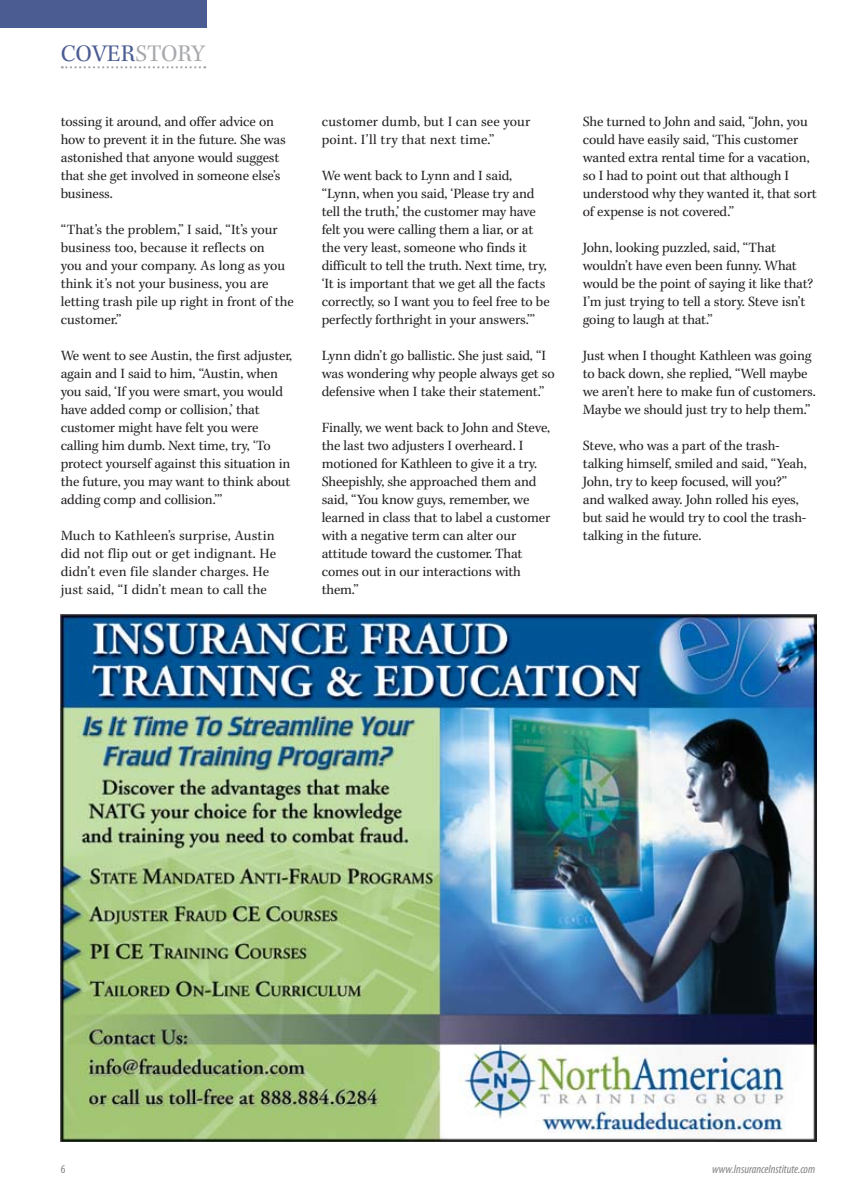
<style>
.page{position:relative;width:864px;height:1202px;background:#fff}
.page>*{position:absolute;margin:0;border:0;box-sizing:border-box;transform-origin:0 0}
.t1{font:24px "Kepler";color:#4b5c92}
.t2{font:24px "Kepler";color:#a7a9ac}
.t3{font:14.25px/18px "Kepler";letter-spacing:-.01em;color:#231f20}
.t4{font:14.25px/18px "Kepler";letter-spacing:.01em;color:#231f20}
.t5{font:italic condensed 12px "Myriad Pro";color:#808284}
</style>
<div class="page">
<div style="left:0;top:0;width:206px;height:27px;background:#4b5c92"></div>
<svg style="left:62px;top:66px;width:143px;height:2px"></svg>
<img style="left:61px;top:614px;width:756px;height:527px">
<h1 class="t1" style="left:61px;top:40px;width:31px">Cover</h1>
<h1 class="t2" style="left:136px;top:40px;width:15px">story</h1>
<p class="t3" style="left:61px;top:113px;width:227px">tossing it around, and offer advice on how to prevent it in the future. She was astonished that anyone would suggest that she get involved in someone else’s business.</p>
<p class="t3" style="left:61px;top:221px;width:235px">“That’s the problem,” I said, “It’s your business too, because it reflects on<br>you and your company. As long as you think it’s not your business, you are letting trash pile up right in front of the customer.”</p>
<p class="t3" style="left:61px;top:347px;width:233px">We went to see Austin, the first adjuster, again and I said to him, “Austin, when you said, ‘If you were smart, you would have added comp or collision,’ that customer might have felt you were calling him dumb. Next time, try, ‘To protect yourself against this situation in the future, you may want to think about adding comp and collision.’”</p>
<p class="t4" style="left:61px;top:527px;width:217px">Much to Kathleen’s surprise, Austin did not flip out or get indignant. He didn’t even file slander charges. He just said, “I didn’t mean to call the</p>
<p class="t4" style="left:322px;top:113px;width:210px">customer dumb, but I can see your point. I’ll try that next time.”</p>
<p class="t3" style="left:322px;top:167px;width:229px">We went back to Lynn and I said, “Lynn, when you said, ‘Please try and tell the truth,’ the customer may have felt you were calling them a liar, or at the very least, someone who finds it difficult to tell the truth. Next time, try, ‘It is important that we get all the facts correctly, so I want you to feel free to be perfectly forthright in your answers.’”</p>
<p class="t3" style="left:322px;top:347px;width:235px">Lynn didn’t go ballistic. She just said, “I was wondering why people always get so defensive when I take their statement.”</p>
<p class="t3" style="left:322px;top:419px;width:230px">Finally, we went back to John and Steve, the last two adjusters I overheard. I motioned for Kathleen to give it a try.<br>Sheepishly, she approached them and said, “You know guys, remember, we learned in class that to label a customer with a negative term can alter our attitude toward the customer. That comes out in our interactions with them.”</p>
<p class="t3" style="left:583px;top:113px;width:236px">She turned to John and said, “John, you could have easily said, ‘This customer wanted extra rental time for a vacation, so I had to point out that although I understood why they wanted it, that sort of expense is not covered.”</p>
<p class="t3" style="left:583px;top:239px;width:232px">John, looking puzzled, said, “That wouldn’t have even been funny. What would be the point of saying it like that?<br>I’m just trying to tell a story. Steve isn’t going to laugh at that.”</p>
<p class="t3" style="left:583px;top:347px;width:235px">Just when I thought Kathleen was going to back down, she replied, “Well maybe we aren’t here to make fun of customers.<br>Maybe we should just try to help them.”</p>
<p class="t3" style="left:583px;top:437px;width:226px">Steve, who was a part of the trash&shy;talking himself, smiled and said, “Yeah, John, try to keep focused, will you?” and walked away. John rolled his eyes, but said he would try to cool the trash&shy;talking in the future.</p>
<p class="t5" style="left:712px;top:1161px;width:105px">www.InsuranceInstitute.com</p>
</div>
